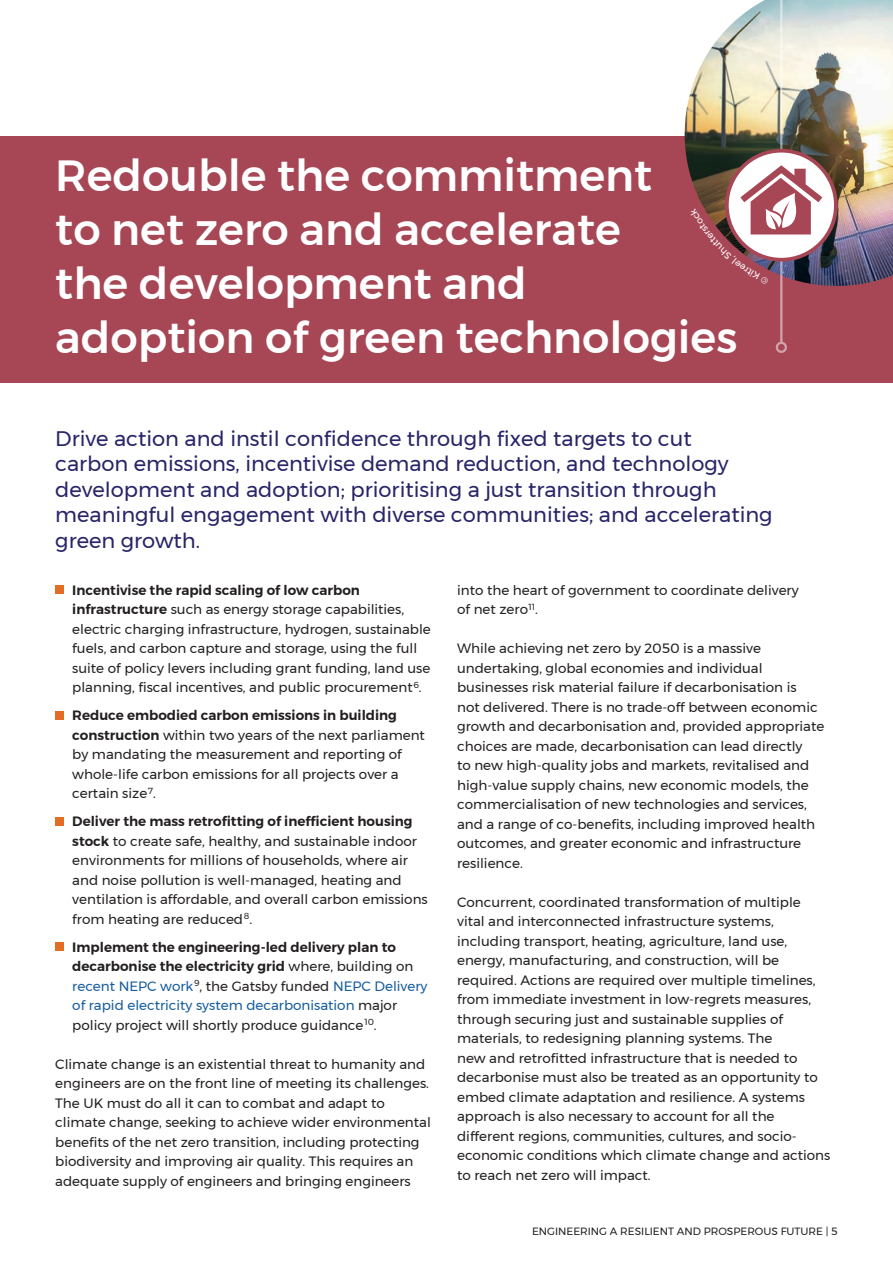
<style>
.page{position:relative;width:893px;height:1263px;background:#fff}
.page>*{position:absolute;margin:0;border:0;box-sizing:border-box;transform-origin:0 0}
.t1{font:500 43.5px/54px "Montserrat";color:#fff}
.t2{font:21px/25.5px "Montserrat";color:#282568}
.t3{font:13.5px/19.5px "Montserrat";color:#231f20}
.t4{font:10.5px "Montserrat";color:#231f20}
.s1{font-weight:600}
.s2{color:#175d9e}
</style>
<div class="page">
<div style="left:55px;top:585px;width:9px;height:9px;background:#e36d24"></div>
<div style="left:55px;top:711px;width:9px;height:8px;background:#e36d24"></div>
<div style="left:55px;top:817px;width:9px;height:8px;background:#e36d24"></div>
<div style="left:55px;top:942px;width:9px;height:9px;background:#e36d24"></div>
<div style="left:0;top:136px;width:893px;height:247px;background:#a74756"></div>
<img style="left:685px;top:0;width:208px;height:286px">
<hr style="left:780px;top:0;width:2px;height:343px;background:#fff">
<div style="left:776px;top:342px;width:11px;height:11px;border:2px solid #fff;border-radius:50%"></div>
<svg style="left:727px;top:151px;width:109px;height:109px"></svg>
<div style="left:725px;top:149px;width:113px;height:113px;border:4px solid #a74756;border-radius:50%"></div>
<svg style="left:689px;top:165px;width:133px;height:119px"></svg>
<h1 class="t1" style="left:55px;top:148px;width:684px">Redouble the commitment<br>to net zero and accelerate<br>the development and<br>adoption of green technologies</h1>
<p class="t2" style="left:55px;top:425px;width:719px">Drive action and instil confidence through fixed targets to cut<br>carbon emissions, incentivise demand reduction, and technology development and adoption; prioritising a just transition through meaningful engagement with diverse communities; and accelerating green growth.</p>
<p class="t3" style="left:72px;top:580px;width:360px"><span class="s1">Incentivise the rapid scaling of low carbon infrastructure</span> such as energy storage capabilities, electric charging infrastructure, hydrogen, sustainable fuels, and carbon capture and storage, using the full suite of policy levers including grant funding, land use planning, fiscal incentives, and public procurement<sup>6</sup>.</p>
<p class="t3" style="left:72px;top:705px;width:354px"><span class="s1">Reduce embodied carbon emissions in building construction</span> within two years of the next parliament by mandating the measurement and reporting of whole-life carbon emissions for all projects over a certain size<sup>7</sup>.</p>
<p class="t3" style="left:72px;top:811px;width:357px"><span class="s1">Deliver the mass retrofitting of inefficient housing stock</span> to create safe, healthy, and sustainable indoor environments for millions of households, where air and noise pollution is well-managed, heating and ventilation is affordable, and overall carbon emissions from heating are reduced<sup>8</sup>.</p>
<p class="t3" style="left:72px;top:937px;width:357px"><span class="s1">Implement the engineering-led delivery plan to decarbonise the electricity grid</span> where, building on <span class="s2">recent NEPC work</span><sup>9</sup>, the Gatsby funded <span class="s2">NEPC Delivery of rapid electricity system decarbonisation</span> major policy project will shortly produce guidance<sup>10</sup>.</p>
<p class="t3" style="left:55px;top:1054px;width:377px">Climate change is an existential threat to humanity and engineers are on the front line of meeting its challenges.<br>The UK must do all it can to combat and adapt to climate change, seeking to achieve wider environmental benefits of the net zero transition, including protecting biodiversity and improving air quality. This requires an adequate supply of engineers and bringing engineers</p>
<p class="t3" style="left:457px;top:580px;width:343px">into the heart of government to coordinate delivery of net zero<sup>11</sup>.</p>
<p class="t3" style="left:457px;top:638px;width:369px">While achieving net zero by 2050 is a massive undertaking, global economies and individual businesses risk material failure if decarbonisation is<br>not delivered. There is no trade-off between economic growth and decarbonisation and, provided appropriate choices are made, decarbonisation can lead directly<br>to new high-quality jobs and markets, revitalised and high-value supply chains, new economic models, the commercialisation of new technologies and services, and a range of co-benefits, including improved health outcomes, and greater economic and infrastructure resilience.</p>
<p class="t3" style="left:457px;top:892px;width:375px">Concurrent, coordinated transformation of multiple vital and interconnected infrastructure systems, including transport, heating, agriculture, land use, energy, manufacturing, and construction, will be required. Actions are required over multiple timelines, from immediate investment in low-regrets measures, through securing just and sustainable supplies of materials, to redesigning planning systems. The<br>new and retrofitted infrastructure that is needed to decarbonise must also be treated as an opportunity to embed climate adaptation and resilience. A systems approach is also necessary to account for all the different regions, communities, cultures, and socio&shy;economic conditions which climate change and actions to reach net zero will impact.</p>
<p class="t4" style="left:532px;top:1223px;width:307px">ENGINEERING A RESILIENT AND PROSPEROUS FUTURE | 5</p>
</div>
